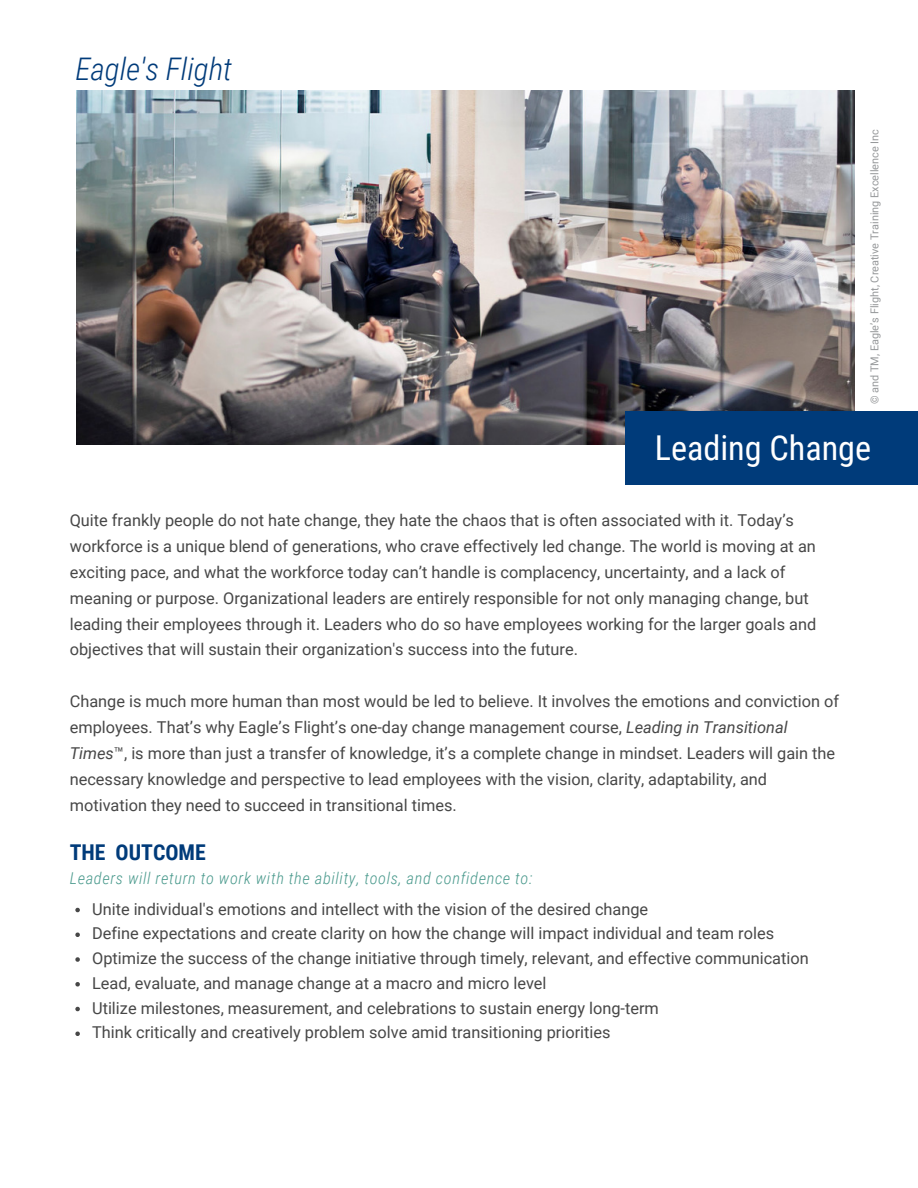
<style>
.page{position:relative;width:918px;height:1188px;background:#fff}
.page>*{position:absolute;margin:0;border:0;box-sizing:border-box;transform-origin:0 0}
.t1{font:34.2px "Roboto Condensed";color:#fff}
.t2{font:italic 300 31.2px "Roboto Condensed";color:#003b7a}
.t3{font:700 21.75px "Roboto Condensed";color:#003b7a}
.t4{font:16.35px/25.8px "Roboto";color:#474747}
.t5{font:italic 300 16.35px "Roboto Condensed";letter-spacing:.04em;color:#49998c}
.t6{font:10.95px "Roboto";color:#97999b}
.s1{font-style:italic}
</style>
<div class="page">
<img style="left:76px;top:90px;width:779px;height:354px">
<div style="left:626px;top:412px;width:292px;height:73px;background:#003b7a"></div>
<svg style="left:75px;top:908px;width:5px;height:4px"></svg>
<svg style="left:75px;top:933px;width:5px;height:4px"></svg>
<svg style="left:75px;top:957px;width:5px;height:5px"></svg>
<svg style="left:75px;top:982px;width:5px;height:5px"></svg>
<svg style="left:75px;top:1007px;width:5px;height:4px"></svg>
<svg style="left:75px;top:1032px;width:5px;height:4px"></svg>
<h2 class="t2" style="left:75px;top:51px;width:158px">Eagle's Flight</h2>
<p class="t6" style="left:868px;top:404px;width:277px;rotate:-90deg">© and TM, Eagle’s Flight, Creative Training Excellence Inc</p>
<h1 class="t1" style="left:655px;top:428px;width:218px">Leading Change</h1>
<p class="t4" style="left:70px;top:508px;width:748px">Quite frankly people do not hate change, they hate the chaos that is often associated with it. Today’s workforce is a unique blend of generations, who crave effectively led change. The world is moving at an exciting pace, and what the workforce today can’t handle is complacency, uncertainty, and a lack of meaning or purpose. Organizational leaders are entirely responsible for not only managing change, but leading their employees through it. Leaders who do so have employees working for the larger goals and objectives that will sustain their organization's success into the future.</p>
<p class="t4" style="left:70px;top:689px;width:771px">Change is much more human than most would be led to believe. It involves the emotions and conviction of employees. That’s why Eagle’s Flight’s one-day change management course, <span class="s1">Leading in Transitional Times</span>™, is more than just a transfer of knowledge, it’s a complete change in mindset. Leaders will gain the necessary knowledge and perspective to lead employees with the vision, clarity, adaptability, and motivation they need to succeed in transitional times.</p>
<h3 class="t3" style="left:70px;top:839px;width:137px">THE OUTCOME</h3>
<p class="t5" style="left:70px;top:869px;width:464px">Leaders will return to work with the ability, tools, and confidence to:</p>
<p class="t4" style="left:92px;top:897px;width:718px;line-height:24.8px">Unite individual's emotions and intellect with the vision of the desired change<br>Define expectations and create clarity on how the change will impact individual and team roles Optimize the success of the change initiative through timely, relevant, and effective communication Lead, evaluate, and manage change at a macro and micro level<br>Utilize milestones, measurement, and celebrations to sustain energy long-term<br>Think critically and creatively problem solve amid transitioning priorities</p>
</div>
